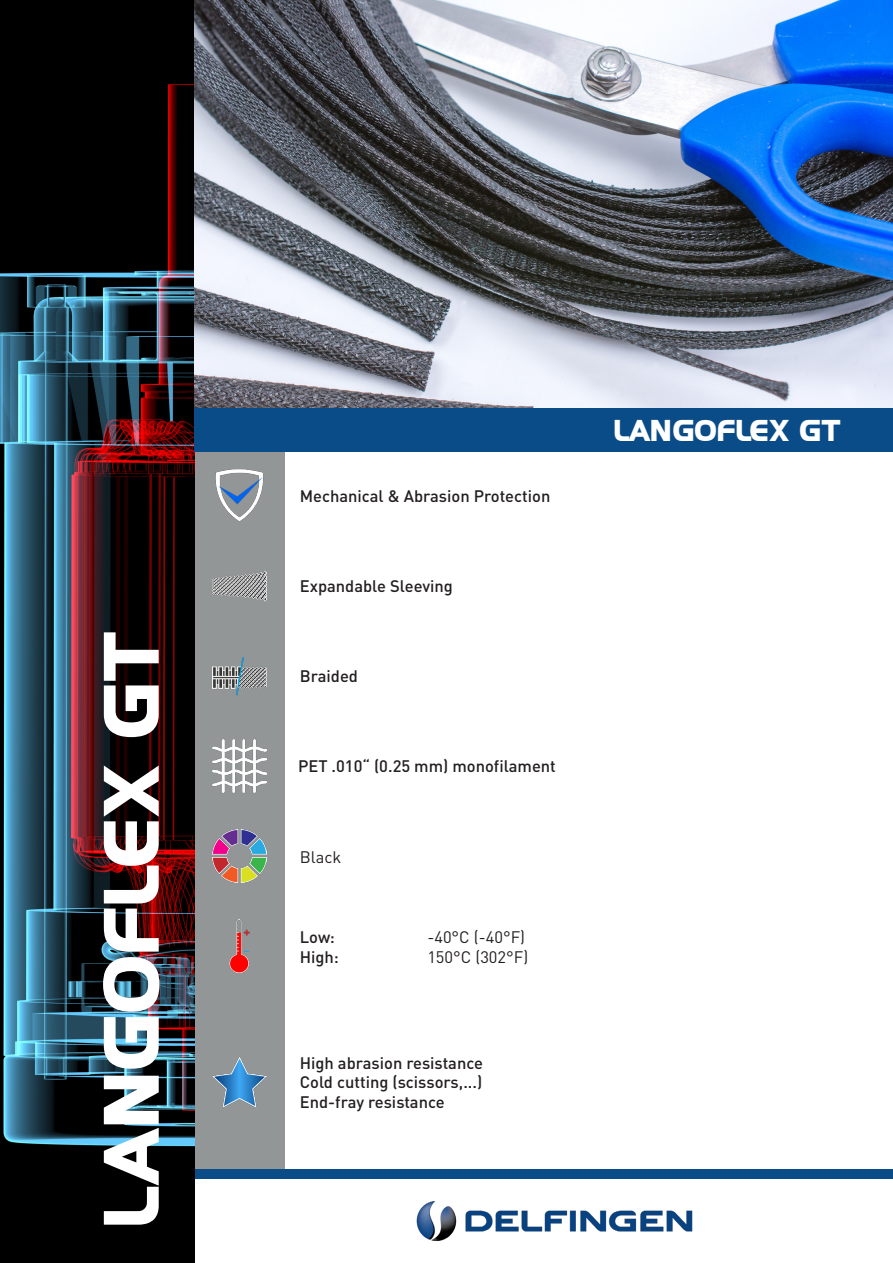
<style>
.page{position:relative;width:893px;height:1263px;background:#fff}
.page>*{position:absolute;margin:0;border:0;box-sizing:border-box;transform-origin:0 0}
.t1{font:70.5px "Hancock Park Bold Laser";letter-spacing:-.005em;color:#fff}
.Product_name_small{font:27px "Hancock Park Bold Laser";color:#fff}
.Standard_Medium{font:500 16.5px "DIN Pro";color:#231f20}
.Standard_Medium_Inte{font:16.5px "DIN Pro";color:#231f20}
.Standard_Medium_Inte-2{font:500 16.5px "DIN Pro";color:#231f20}
.Standard_Medium-2{font:16.5px "DIN Pro";color:#231f20}
</style>
<div class="page">
<div style="left:194px;top:425px;width:91px;height:749px;background:#929697"></div>
<div style="left:194px;top:1169px;width:699px;height:10px;background:#094c88"></div>
<img style="left:416px;top:1201px;width:277px;height:41px">
<img style="left:0;top:0;width:194px;height:1263px">
<img style="left:194px;top:0;width:699px;height:408px">
<img style="left:215px;top:469px;width:48px;height:52px">
<img style="left:213px;top:1057px;width:53px;height:50px">
<img style="left:213px;top:657px;width:53px;height:39px">
<img style="left:213px;top:830px;width:53px;height:53px">
<img style="left:229px;top:920px;width:21px;height:53px">
<img style="left:213px;top:739px;width:53px;height:53px">
<img style="left:213px;top:570px;width:53px;height:32px">
<div style="left:194px;top:408px;width:699px;height:44px;background:#094c88"></div>
<p class="t1" style="left:83px;top:1225px;width:598px;rotate:-90deg">LANGOFLEX GT</p>
<p class="Standard_Medium" style="left:300px;top:482px;width:252px">Mechanical &amp; Abrasion Protection</p>
<p class="Standard_Medium" style="left:300px;top:573px;width:155px">Expandable Sleeving</p>
<p class="Standard_Medium" style="left:300px;top:663px;width:60px">Braided</p>
<p class="Standard_Medium" style="left:298px;top:753px;width:259px">PET .010“ (0.25 mm) monofilament</p>
<p class="Standard_Medium-2" style="left:300px;top:843px;width:43px">Black</p>
<p class="Standard_Medium_Inte-2" style="left:300px;top:923px;width:37px">Low:</p>
<p class="Standard_Medium_Inte" style="left:427px;top:924px;width:99px">-40°C (-40°F)</p>
<p class="Standard_Medium_Inte-2" style="left:300px;top:943px;width:41px">High:</p>
<p class="Standard_Medium_Inte" style="left:427px;top:944px;width:102px">150°C (302°F)</p>
<p class="Standard_Medium" style="left:300px;top:1049px;width:185px">High abrasion resistance</p>
<p class="Standard_Medium" style="left:300px;top:1069px;width:184px">Cold cutting (scissors,...)</p>
<p class="Standard_Medium" style="left:300px;top:1089px;width:146px">End-fray resistance</p>
<p class="Product_name_small" style="left:615px;top:412px;width:229px">LANGOFLEX GT</p>
</div>
